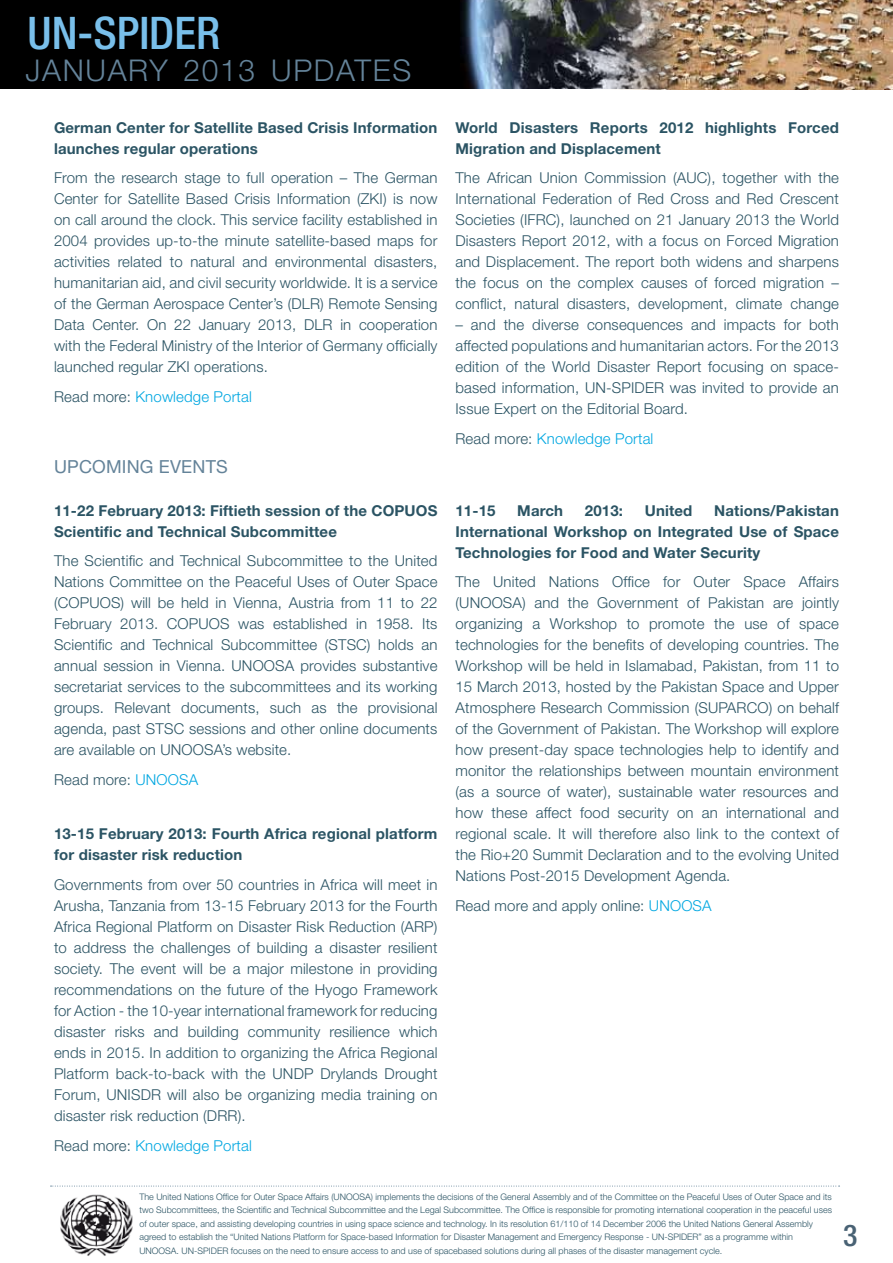
<style>
.page{position:relative;width:893px;height:1263px;background:#fff}
.page>*{position:absolute;margin:0;border:0;box-sizing:border-box;transform-origin:0 0}
.t1{font:500 condensed 45px "Helvetica Neue";color:#79bfea}
.t2{font:300 30px "Helvetica Neue";letter-spacing:.055em;color:#648399}
.t3{font:500 condensed 30px "Helvetica Neue";color:#496274}
.t4{font:18px "Helvetica Neue";letter-spacing:.01em;color:#648399}
.t5{font:300 15px/21px "Helvetica Neue";letter-spacing:.01em;color:#2b5464;text-align:justify}
.t6{font:700 15px/21px "Helvetica Neue";letter-spacing:.01em;color:#2b5464}
.t7{font:300 15px "Helvetica Neue";letter-spacing:.01em;color:#00a7e1}
.t8{font:300 9px/13.5px "Helvetica Neue";color:#2b5464}
.s1{color:#2b5464}
.s2{color:#00a7e1}
</style>
<div class="page">
<img style="left:435px;top:0;width:160px;height:89px">
<div style="left:0;top:0;width:435px;height:89px;background:#000"></div>
<img style="left:595px;top:0;width:298px;height:90px">
<svg style="left:51px;top:1186px;width:789px;height:1px"></svg>
<img style="left:60px;top:1194px;width:73px;height:62px">
<h1 class="t1" style="left:28px;top:6px;width:194px">UN-SPIDER</h1>
<h2 class="t2" style="left:26px;top:52px;width:22px">januar</h2>
<h2 class="t2" style="left:150px;top:52px;width:164px">y 2013 Updates</h2>
<p class="t6" style="left:54px;top:117px;width:385px">German Center for Satellite Based Crisis Information launches regular operations</p>
<p class="t5" style="left:54px;top:167px;width:385px">From the research stage to full operation – The German Center for Satellite Based Crisis Information (ZKI) is now on call around the clock. This service facility established in 2004 provides up-to-the minute satellite-based maps for activities related to natural and environmental disasters, humanitarian aid, and civil security worldwide. It is a service of the German Aerospace Center’s (DLR) Remote Sensing Data Center. On 22 January 2013, DLR in cooperation with the Federal Ministry of the Interior of Germany officially launched regular ZKI operations.</p>
<p class="t7" style="left:54px;top:387px;width:199px"><span class="s1">Read more:</span> Knowledge Portal</p>
<p class="t4" style="left:54px;top:456px;width:174px">UPCOMIN G EVENTS</p>
<p class="t6" style="left:54px;top:499px;width:385px">11-22 February 2013: Fiftieth session of the COPUOS<br>Scientific and Technical Subcommittee</p>
<p class="t5" style="left:54px;top:550px;width:385px">The Scientific and Technical Subcommittee to the United Nations Committee on the Peaceful Uses of Outer Space (COPUOS) will be held in Vienna, Austria from 11 to 22<br>February 2013. COPUOS was established in 1958. Its Scientific and Technical Subcommittee (STSC) holds an annual session in Vienna. UNOOSA provides substantive secretariat services to the subcommittees and its working groups. Relevant documents, such as the provisional agenda, past STSC sessions and other online documents are available on UNOOSA’s website.</p>
<p class="t5" style="left:54px;top:768px;width:146px">Read more: <span class="s2">UNOOSA</span></p>
<p class="t6" style="left:54px;top:823px;width:385px">13-15 February 2013: Fourth Africa regional platform for disaster risk reduction</p>
<p class="t5" style="left:54px;top:874px;width:385px">Governments from over 50 countries in Africa will meet in Arusha, Tanzania from 13-15 February 2013 for the Fourth Africa Regional Platform on Disaster Risk Reduction (ARP) to address the challenges of building a disaster resilient society. The event will be a major milestone in providing recommendations on the future of the Hyogo Framework for Action - the 10-year international framework for reducing disaster risks and building community resilience which ends in 2015. In addition to organizing the Africa Regional Platform back-to-back with the UNDP Drylands Drought Forum, UNISDR will also be organizing media training on disaster risk reduction (DRR).</p>
<p class="t7" style="left:54px;top:1136px;width:199px"><span class="s1">Read more:</span> Knowledge Portal</p>
<p class="t6" style="left:455px;top:117px;width:385px">World Disasters Reports 2012 highlights Forced<br>Migration and Displacement</p>
<p class="t5" style="left:455px;top:167px;width:385px">The African Union Commission (AUC), together with the International Federation of Red Cross and Red Crescent Societies (IFRC), launched on 21 January 2013 the World Disasters Report 2012, with a focus on Forced Migration and Displacement. The report both widens and sharpens the focus on the complex causes of forced migration – conflict, natural disasters, development, climate change</p>
<p class="t5" style="left:455px;top:314px;width:385px">– and the diverse consequences and impacts for both affected populations and humanitarian actors. For the 2013 edition of the World Disaster Report focusing on space&shy;based information, UN-SPIDER was invited to provide an Issue Expert on the Editorial Board.</p>
<p class="t7" style="left:455px;top:429px;width:199px"><span class="s1">Read more:</span> Knowledge Portal</p>
<p class="t6" style="left:455px;top:499px;width:385px;text-align:justify;text-indent:259px">Nations/Pakistan International Workshop on Integrated Use of Space Technologies for Food and Water Security</p>
<p class="t5" style="left:455px;top:571px;width:385px">The United Nations Office for Outer Space Affairs (UNOOSA) and the Government of Pakistan are jointly organizing a Workshop to promote the use of space technologies for the benefits of developing countries. The Workshop will be held in Islamabad, Pakistan, from 11 to 15 March 2013, hosted by the Pakistan Space and Upper Atmosphere Research Commission (SUPARCO) on behalf of the Government of Pakistan. The Workshop will explore how present-day space technologies help to identify and monitor the relationships between mountain environment (as a source of water), sustainable water resources and how these affect food security on an international and regional scale. It will therefore also link to the context of the Rio+20 Summit Declaration and to the evolving United Nations Post-2015 Development Agenda.</p>
<p class="t5" style="left:455px;top:894px;width:258px">Read more and apply online: <span class="s2">UNOOSA</span></p>
<p class="t6" style="left:455px;top:499px;width:42px">11-15</p>
<p class="t6" style="left:517px;top:499px;width:47px">March</p>
<p class="t6" style="left:585px;top:499px;width:40px">2013:</p>
<p class="t6" style="left:645px;top:499px;width:49px">United</p>
<p class="t8" style="left:139px;top:1190px;width:694px">The United Nations Office for Outer Space Affairs (UNOOSA) implements the decisions of the General Assembly and of the Committee on the Peaceful Uses of Outer Space and its two Subcommittees, the Scientific and Technical Subcommittee and the Legal Subcommittee. The Office is responsible for promoting international cooperation in the peaceful uses of outer space, and assisting developing countries in using space science and technology. In its resolution 61/110 of 14 December 2006 the United Nations General Assembly agreed to establish the “United Nations Platform for Space-based Information for Disaster Management and Emergency Response - UN-SPIDER” as a programme within UNOOSA. UN-SPIDER focuses on the need to ensure access to and use of spacebased solutions during all phases of the disaster management cycle.</p>
<h2 class="t3" style="left:843px;top:1217px;width:16px">3</h2>
</div>
